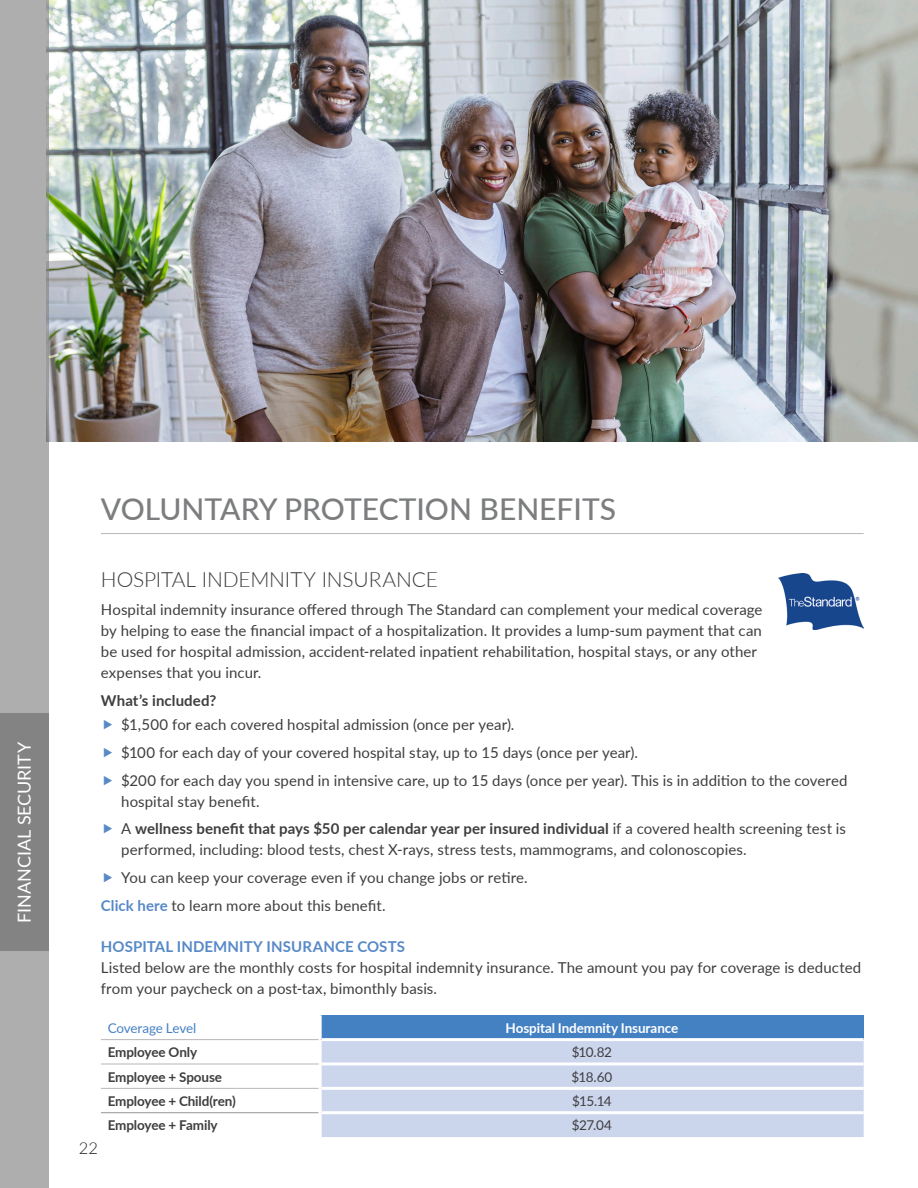
<style>
.page{position:relative;width:918px;height:1188px;background:#fff}
.page>*{position:absolute;margin:0;border:0;box-sizing:border-box;transform-origin:0 0}
.Header_1{font:500 30px "Lato";color:#7c7d7f}
.Subhead{font:300 21px "Lato";letter-spacing:-.01em;color:#3e3e3f}
.Table_of_Contents_He{font:18px "Lato";color:#fff}
.t1{font:300 16.5px "Lato";color:#231f20}
.Body_Copy{font:15px/21px "Lato";letter-spacing:.005em;color:#3e3e3f}
.Bullets{font:15px/21px "Lato";letter-spacing:.005em;color:#3e3e3f}
.Body_Copy-2{font:700 15px "Lato";letter-spacing:.01em;color:#5789c7}
.Body_Copy-3{font:700 15px "Lato";letter-spacing:.01em;color:#3e3e3f}
.Table_Left-Hand_Colu{font:700 13.5px "Lato";letter-spacing:-.01em;color:#3e3e3f}
.Table_Data_Header{font:700 13.5px "Lato";letter-spacing:-.01em;color:#fff}
.Table_Data{font:13.5px "Lato";letter-spacing:-.03em;color:#3e3e3f}
.Table_Left-Hand_Head{font:13.5px "Lato";letter-spacing:-.01em;color:#4481c3}
.s1{font-weight:700}
.s2{font-weight:700;color:#5789c7}
</style>
<div class="page">
<hr style="left:101px;top:533px;width:763px;height:1px;background:#b7b7b8">
<img style="left:49px;top:0;width:869px;height:442px">
<div style="left:0;top:0;width:49px;height:1188px;background:#aeaeaf"></div>
<div style="left:0;top:713px;width:49px;height:237px;background:#838384"></div>
<div style="left:320px;top:1015px;width:544px;height:25px;background:#4481c3"></div>
<div style="left:322px;top:1041px;width:542px;height:96px;background:#cbd6ed"></div>
<hr style="left:101px;top:1112px;width:218px;height:1px;background:#939598">
<hr style="left:322px;top:1062px;width:542px;height:3px;background:#fff">
<hr style="left:322px;top:1087px;width:542px;height:3px;background:#fff">
<hr style="left:322px;top:1111px;width:542px;height:3px;background:#fff">
<hr style="left:319px;top:1015px;width:3px;height:25px;background:#fff">
<hr style="left:322px;top:1038px;width:542px;height:3px;background:#fff">
<hr style="left:101px;top:1039px;width:218px;height:1px;background:#b7b7b8">
<hr style="left:101px;top:1064px;width:218px;height:1px;background:#b7b7b8">
<hr style="left:101px;top:1088px;width:218px;height:1px;background:#b7b7b8">
<img style="left:779px;top:574px;width:85px;height:55px">
<p class="Table_of_Contents_He" style="left:12px;top:923px;width:182px;rotate:-90deg">FINANCIAL SECURITY</p>
<p class="Header_1" style="left:101px;top:487px;width:517px">VOLUNTARY PROTECTION BENEFITS</p>
<p class="Subhead" style="left:101px;top:565px;width:339px">HOSPITAL INDEMNITY INSURANCE</p>
<p class="Body_Copy" style="left:101px;top:598px;width:663px">Hospital indemnity insurance offered through The Standard can complement your medical coverage by helping to ease the financial impact of a hospitalization. It provides a lump-sum payment that can be used for hospital admission, accident-related inpatient rehabilitation, hospital stays, or any other expenses that you incur.</p>
<p class="Body_Copy-3" style="left:101px;top:689px;width:117px">What’s included?</p>
<p class="Body_Copy" style="left:121px;top:714px;width:395px">$1,500 for each covered hospital admission (once per year).</p>
<p class="Body_Copy" style="left:121px;top:741px;width:518px">$100 for each day of your covered hospital stay, up to 15 days (once per year).</p>
<p class="Body_Copy" style="left:121px;top:769px;width:728px">$200 for each day you spend in intensive care, up to 15 days (once per year). This is in addition to the covered hospital stay benefit.</p>
<p class="Body_Copy" style="left:121px;top:818px;width:726px">A <span class="s1">wellness benefit that pays $50 per calendar year per insured individual</span> if a covered health screening test is performed, including: blood tests, chest X-rays, stress tests, mammograms, and colonoscopies.</p>
<p class="Body_Copy" style="left:121px;top:867px;width:408px">You can keep your coverage even if you change jobs or retire.</p>
<p class="Bullets" style="left:101px;top:894px;width:286px"><span class="s2">Click here</span> to learn more about this benefit.</p>
<p class="Body_Copy-2" style="left:101px;top:936px;width:306px">HOSPITAL INDEMNITY INSURANCE COSTS</p>
<p class="Bullets" style="left:101px;top:957px;width:762px">Listed below are the monthly costs for hospital indemnity insurance. The amount you pay for coverage is deducted from your paycheck on a post-tax, bimonthly basis.</p>
<p class="t1" style="left:79px;top:1137px;width:21px">22</p>
<p class="Table_Left-Hand_Head" style="left:108px;top:1018px;width:90px">Coverage Level</p>
<p class="Table_Data_Header" style="left:506px;top:1018px;width:174px">Hospital Indemnity Insurance</p>
<p class="Table_Left-Hand_Colu" style="left:108px;top:1042px;width:91px">Employee Only</p>
<p class="Table_Data" style="left:572px;top:1043px;width:42px">$10.82</p>
<p class="Table_Left-Hand_Colu" style="left:108px;top:1067px;width:116px">Employee + Spouse</p>
<p class="Table_Data" style="left:571px;top:1067px;width:42px">$18.60</p>
<p class="Table_Left-Hand_Colu" style="left:108px;top:1091px;width:130px">Employee + Child(ren)</p>
<p class="Table_Data" style="left:572px;top:1091px;width:41px">$15.14</p>
<p class="Table_Left-Hand_Colu" style="left:108px;top:1115px;width:112px">Employee + Family</p>
<p class="Table_Data" style="left:572px;top:1116px;width:42px">$27.04</p>
</div>
